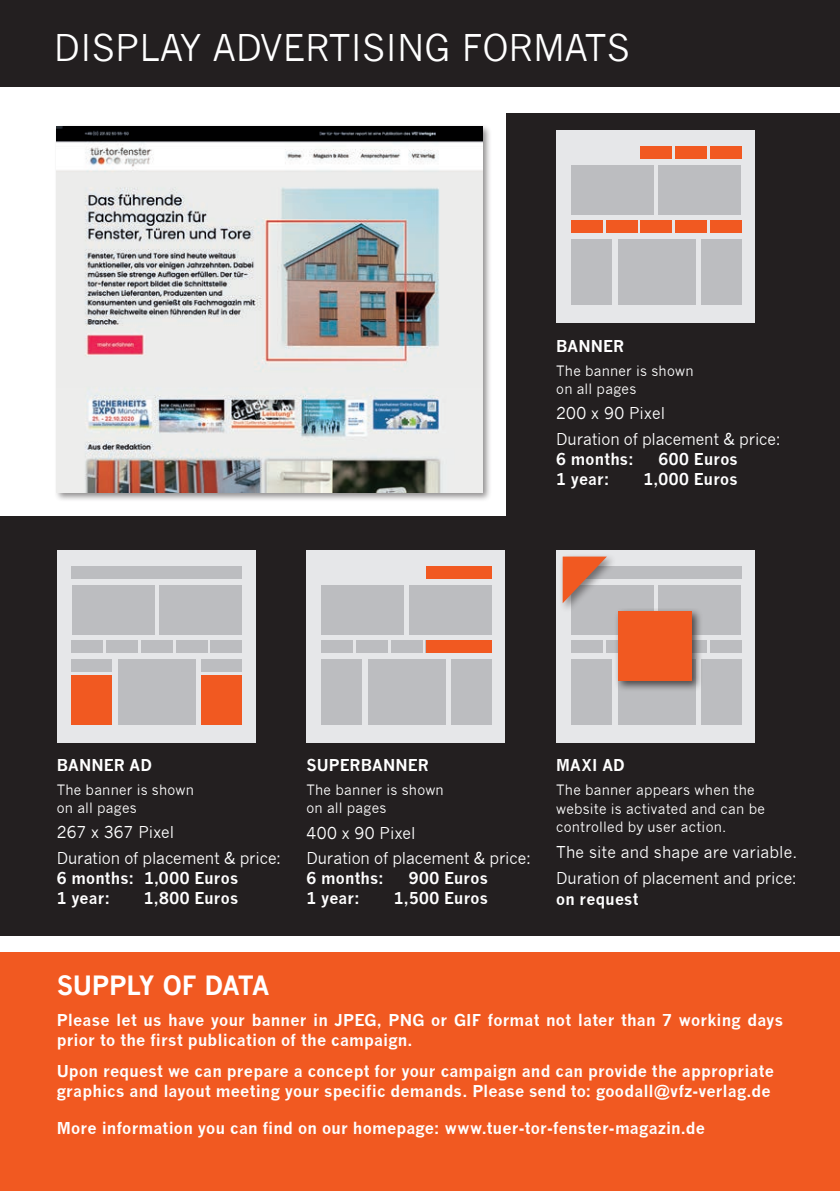
<style>
.page{position:relative;width:840px;height:1191px;background:#fff}
.page>*{position:absolute;margin:0;border:0;box-sizing:border-box;transform-origin:0 0}
.t1{font:36px "News Gothic";color:#fff}
.t2{font:700 26px "News Gothic";letter-spacing:-.025em;color:#fff}
.t3{font:700 16px/20px "News Gothic";letter-spacing:.01em;color:#fff}
.t4{font:16px/25.6px "News Gothic";letter-spacing:-.005em;color:#fff}
.t5{font:14px/18px "News Gothic";letter-spacing:.02em;color:#fff}
</style>
<div class="page">
<div style="left:0;top:0;width:839px;height:86px;background:#231f20"></div>
<div style="left:0;top:113px;width:839px;height:822px;background:#231f20"></div>
<div style="left:306px;top:550px;width:199px;height:192px;background:#e6e7e9"></div>
<div style="left:321px;top:640px;width:31px;height:13px;background:#bcbdc0"></div>
<div style="left:321px;top:659px;width:40px;height:65px;background:#bcbdc0"></div>
<div style="left:368px;top:659px;width:77px;height:65px;background:#bcbdc0"></div>
<div style="left:356px;top:640px;width:31px;height:13px;background:#bcbdc0"></div>
<div style="left:391px;top:640px;width:31px;height:13px;background:#bcbdc0"></div>
<div style="left:425px;top:640px;width:66px;height:13px;background:#f15921"></div>
<div style="left:451px;top:659px;width:40px;height:65px;background:#bcbdc0"></div>
<div style="left:321px;top:585px;width:83px;height:49px;background:#bcbdc0"></div>
<div style="left:408px;top:585px;width:83px;height:49px;background:#bcbdc0"></div>
<div style="left:425px;top:566px;width:66px;height:13px;background:#f15921"></div>
<div style="left:556px;top:550px;width:198px;height:192px;background:#e6e7e9"></div>
<div style="left:571px;top:640px;width:31px;height:13px;background:#bcbdc0"></div>
<div style="left:571px;top:659px;width:40px;height:65px;background:#bcbdc0"></div>
<div style="left:617px;top:659px;width:78px;height:65px;background:#bcbdc0"></div>
<div style="left:605px;top:640px;width:31px;height:13px;background:#bcbdc0"></div>
<div style="left:675px;top:640px;width:31px;height:13px;background:#bcbdc0"></div>
<div style="left:709px;top:640px;width:31px;height:13px;background:#bcbdc0"></div>
<div style="left:700px;top:659px;width:40px;height:65px;background:#bcbdc0"></div>
<div style="left:571px;top:585px;width:82px;height:49px;background:#bcbdc0"></div>
<div style="left:658px;top:585px;width:82px;height:49px;background:#bcbdc0"></div>
<div style="left:571px;top:566px;width:169px;height:13px;background:#bcbdc0"></div>
<div style="left:614px;top:607px;width:88px;height:85px;background:#231f20;opacity:.75"></div>
<div style="left:617px;top:611px;width:74px;height:70px;background:#f15921"></div>
<div style="left:558px;top:553px;width:59px;height:60px;background:#231f20;opacity:.5"></div>
<svg style="left:562px;top:556px;width:44px;height:47px"></svg>
<div style="left:556px;top:130px;width:198px;height:192px;background:#e6e7e9"></div>
<div style="left:571px;top:220px;width:31px;height:13px;background:#f15921"></div>
<div style="left:571px;top:239px;width:40px;height:66px;background:#bcbdc0"></div>
<div style="left:617px;top:239px;width:78px;height:66px;background:#bcbdc0"></div>
<div style="left:605px;top:220px;width:31px;height:13px;background:#f15921"></div>
<div style="left:640px;top:220px;width:31px;height:13px;background:#f15921"></div>
<div style="left:675px;top:220px;width:31px;height:13px;background:#f15921"></div>
<div style="left:709px;top:220px;width:31px;height:13px;background:#f15921"></div>
<div style="left:700px;top:239px;width:40px;height:66px;background:#bcbdc0"></div>
<div style="left:571px;top:165px;width:82px;height:49px;background:#bcbdc0"></div>
<div style="left:658px;top:165px;width:82px;height:49px;background:#bcbdc0"></div>
<div style="left:640px;top:146px;width:31px;height:13px;background:#f15921"></div>
<div style="left:675px;top:146px;width:31px;height:13px;background:#f15921"></div>
<div style="left:709px;top:146px;width:31px;height:13px;background:#f15921"></div>
<div style="left:57px;top:550px;width:198px;height:192px;background:#e6e7e9"></div>
<div style="left:72px;top:640px;width:31px;height:13px;background:#bcbdc0"></div>
<div style="left:72px;top:675px;width:40px;height:49px;background:#f15921"></div>
<div style="left:119px;top:659px;width:77px;height:65px;background:#bcbdc0"></div>
<div style="left:106px;top:640px;width:31px;height:13px;background:#bcbdc0"></div>
<div style="left:141px;top:640px;width:31px;height:13px;background:#bcbdc0"></div>
<div style="left:176px;top:640px;width:31px;height:13px;background:#bcbdc0"></div>
<div style="left:211px;top:640px;width:31px;height:13px;background:#bcbdc0"></div>
<div style="left:201px;top:675px;width:41px;height:49px;background:#f15921"></div>
<div style="left:72px;top:585px;width:82px;height:49px;background:#bcbdc0"></div>
<div style="left:159px;top:585px;width:83px;height:49px;background:#bcbdc0"></div>
<div style="left:72px;top:566px;width:170px;height:13px;background:#bcbdc0"></div>
<div style="left:72px;top:659px;width:40px;height:12px;background:#bcbdc0"></div>
<div style="left:201px;top:659px;width:41px;height:12px;background:#bcbdc0"></div>
<div style="left:0;top:952px;width:839px;height:239px;background:#f15921"></div>
<div style="left:0;top:104px;width:505px;height:412px;background:#fff"></div>
<div style="left:54px;top:124px;width:437px;height:377px;background:#231f20;opacity:.5"></div>
<img style="left:57px;top:126px;width:425px;height:366px">
<h1 class="t1" style="left:54px;top:27px;width:577px">DISPLAY ADVERTISING FORMATS</h1>
<p class="t3" style="left:556px;top:336px;width:69px">BANNER</p>
<p class="t5" style="left:556px;top:361px;width:139px">The banner is shown on all pages</p>
<p class="t4" style="left:556px;top:401px;width:226px">200 x 90 Pixel<br>Duration of placement &amp; price:</p>
<p class="t3" style="left:556px;top:449px;width:79px">6 months:</p>
<p class="t3" style="left:658px;top:449px;width:81px">600 Euros</p>
<p class="t3" style="left:556px;top:469px;width:55px">1 year:</p>
<p class="t3" style="left:643px;top:469px;width:96px">1,000 Euros</p>
<p class="t3" style="left:57px;top:755px;width:97px">BANNER AD</p>
<p class="t5" style="left:57px;top:780px;width:139px">The banner is shown on all pages</p>
<p class="t4" style="left:57px;top:820px;width:226px">267 x 367 Pixel<br>Duration of placement &amp; price:</p>
<p class="t3" style="left:57px;top:868px;width:183px">6 months: 1,000 Euros<br>1 year:</p>
<p class="t3" style="left:144px;top:888px;width:96px">1,800 Euros</p>
<p class="t3" style="left:306px;top:755px;width:124px">SUPERBANNER</p>
<p class="t5" style="left:306px;top:781px;width:139px">The banner is shown on all pages</p>
<p class="t4" style="left:306px;top:820px;width:226px">400 x 90 Pixel<br>Duration of placement &amp; price:</p>
<p class="t3" style="left:306px;top:868px;width:79px">6 months:</p>
<p class="t3" style="left:408px;top:868px;width:81px">900 Euros</p>
<p class="t3" style="left:306px;top:888px;width:55px">1 year:</p>
<p class="t3" style="left:394px;top:888px;width:96px">1,500 Euros</p>
<p class="t3" style="left:556px;top:755px;width:70px">MAXI AD</p>
<p class="t5" style="left:556px;top:781px;width:210px">The banner appears when the website is activated and can be controlled by user action.</p>
<p class="t4" style="left:556px;top:839px;width:242px">The site and shape are variable.<br>Duration of placement and price:</p>
<p class="t3" style="left:556px;top:888px;width:84px">on request</p>
<h2 class="t2" style="left:57px;top:969px;width:214px">SUPPLY OF DATA</h2>
<p class="t3" style="left:57px;top:1009px;width:727px">Please let us have your banner in JPEG, PNG or GIF format not later than 7 working days prior to the first publication of the campaign.</p>
<p class="t3" style="left:57px;top:1061px;width:718px">Upon request we can prepare a concept for your campaign and can provide the appropriate graphics and layout meeting your specific demands. Please send to: goodall@vfz-verlag.de</p>
<p class="t3" style="left:57px;top:1118px;width:649px">More information you can find on our homepage: www.tuer-tor-fenster-magazin.de</p>
</div>
